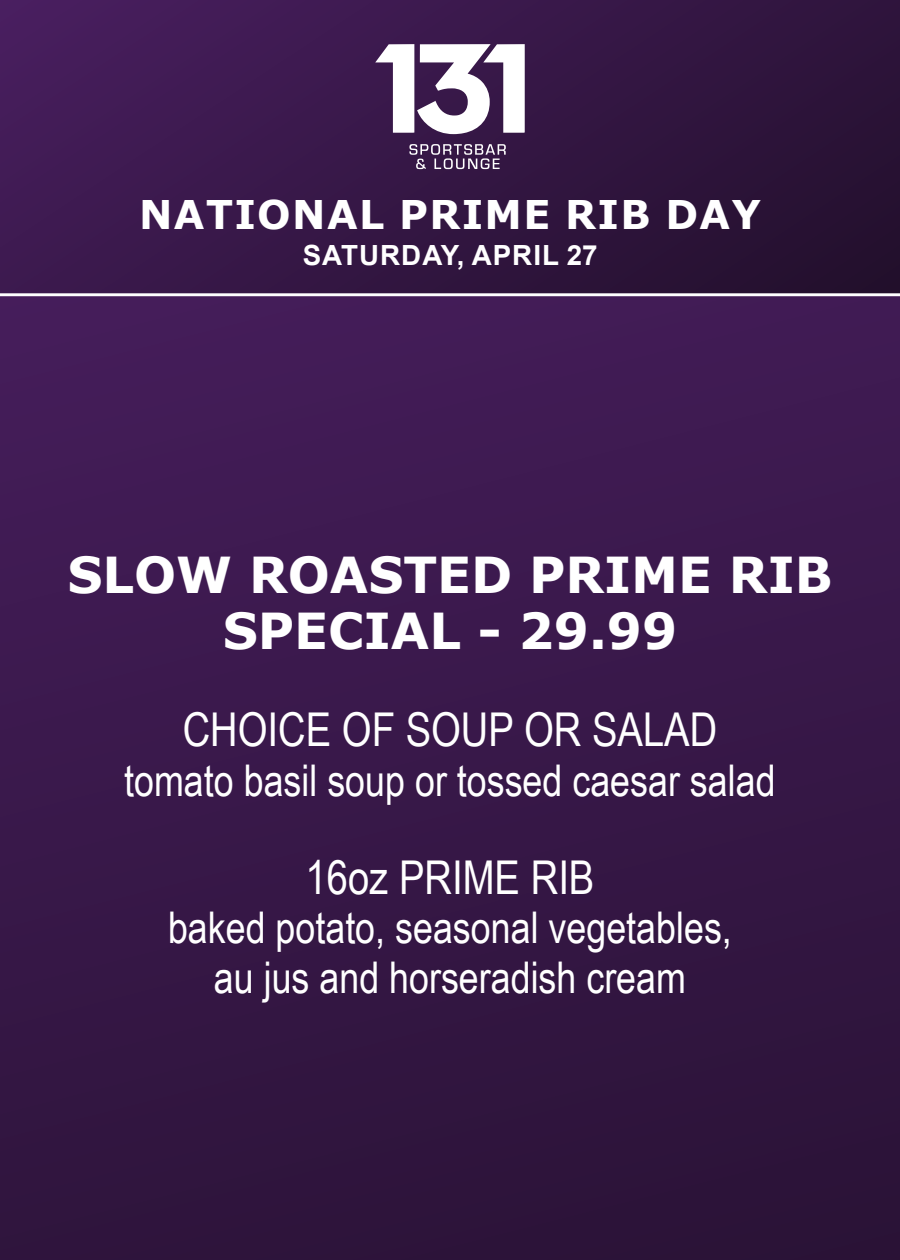
<style>
.page{position:relative;width:900px;height:1260px;background:#fff}
.page>*{position:absolute;margin:0;border:0;box-sizing:border-box;transform-origin:0 0}
.t1{font:700 49.5px/56.5px "Verdana";color:#fff;text-align:center}
.t2{font:46.5px "Arial Narrow";color:#fff}
.t3{font:43.75px/49.5px "Arial Narrow";color:#fff;text-align:center}
.t4{font:700 39.5px "Verdana";letter-spacing:.035em;color:#fff}
.t5{font:700 27.75px "Arial";letter-spacing:.035em;color:#fff}
</style>
<div class="page">
<div style="left:0;top:262px;width:900px;height:998px;background:linear-gradient(to bottom,#441d59,#2c1339)"></div>
<div style="left:0;top:0;width:900px;height:294px;background:linear-gradient(to right,#431c57,#281233)"></div>
<svg style="left:409px;top:144px;width:97px;height:25px;background:#6b5577"></svg>
<svg style="left:375px;top:44px;width:150px;height:90px"></svg>
<hr style="left:0;top:293px;width:900px;height:3px;background:#fff">
<p class="t4" style="left:139px;top:186px;width:623px">NATIONAL PRIME RIB DAY</p>
<p class="t5" style="left:303px;top:236px;width:296px">SATURDAY, APRIL 27</p>
<p class="t1" style="left:67px;top:545px;width:767px">SLOW ROASTED PRIME RIB<br>SPECIAL - 29.99</p>
<p class="t2" style="left:183px;top:696px;width:536px">CHOICE OF SOUP OR SALAD</p>
<p class="t3" style="left:124px;top:755px;width:653px">tomato basil soup or tossed caesar salad</p>
<p class="t2" style="left:306px;top:843px;width:290px">16oz PRIME RIB</p>
<p class="t3" style="left:168px;top:901px;width:565px">baked potato, seasonal vegetables, au jus and horseradish cream</p>
</div>
